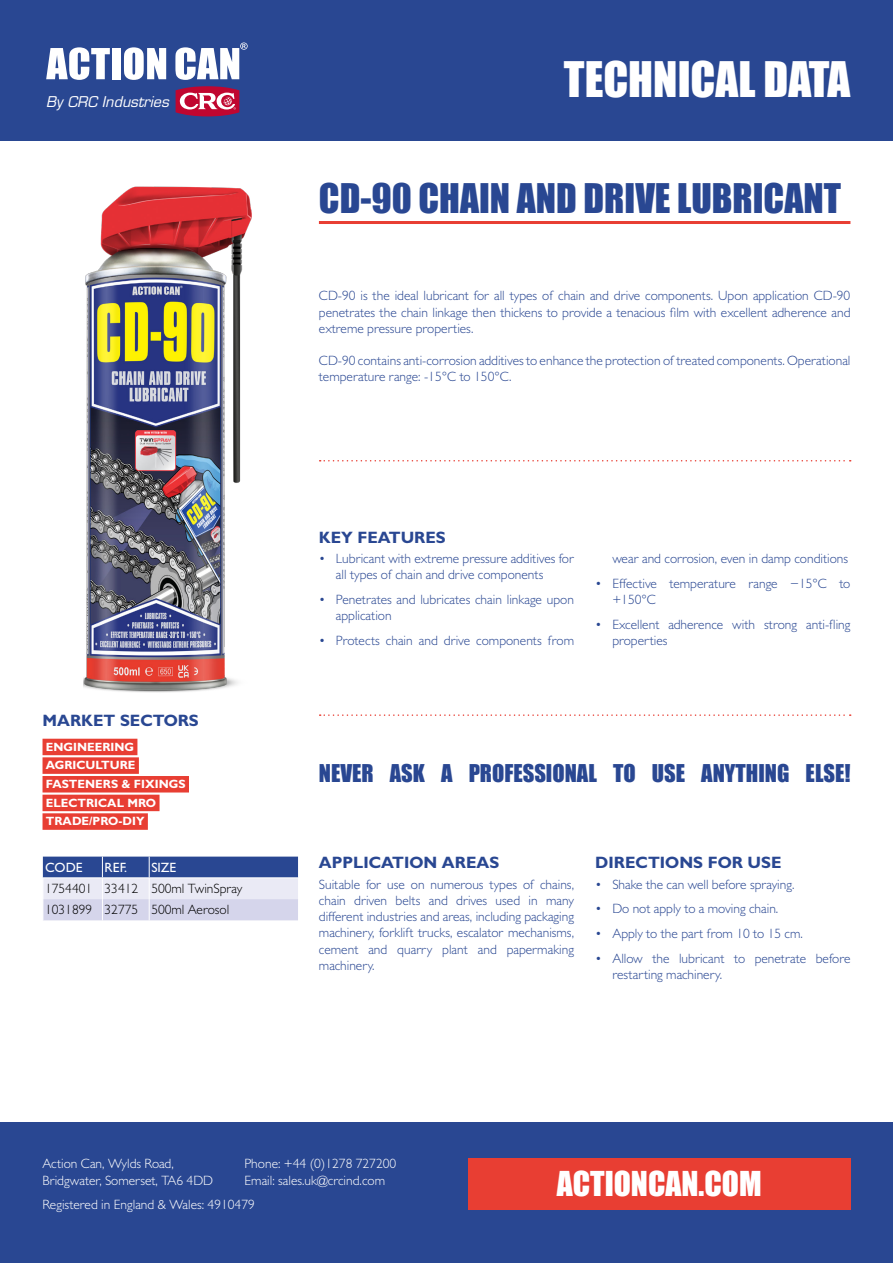
<style>
.page{position:relative;width:893px;height:1263px;background:#fff}
.page>*{position:absolute;margin:0;border:0;box-sizing:border-box;transform-origin:0 0}
.t1{font:45px "Impact";color:#fff}
.t2{font:37.5px "Impact";color:#294792}
.t3{font:31.5px "Impact";color:#fff}
.t4{font:22.5px "Impact";color:#294792}
.t5{font:700 16.5px "Gill Sans MT Pro";color:#294792}
.t6{font:italic 14.55px "Eurostile LT Std";color:#fff}
.t7{font:300 13.5px/16.2px "Gill Sans MT Pro";color:#294792}
.t8{font:300 13.5px/16.2px "Gill Sans MT Pro";color:#fff}
.t9{font:300 13.5px/21.3px "Gill Sans MT Pro";color:#000}
.t10{font:500 13.5px "Gill Sans MT Pro";color:#fff}
.t11{font:700 12px/18.6px "Gill Sans MT Pro";color:#fff}
</style>
<div class="page">
<div style="left:0;top:1123px;width:893px;height:140px;background:#294792"></div>
<div style="left:0;top:0;width:893px;height:140px;background:#294792"></div>
<div style="left:468px;top:1158px;width:382px;height:51px;background:#e83e33"></div>
<svg style="left:46px;top:47px;width:64px;height:33px"></svg>
<div style="left:112px;top:48px;width:9px;height:31px;background:#fff"></div>
<svg style="left:124px;top:47px;width:42px;height:33px"></svg>
<svg style="left:175px;top:43px;width:73px;height:37px"></svg>
<svg style="left:176px;top:86px;width:63px;height:30px"></svg>
<img style="left:84px;top:186px;width:168px;height:507px">
<hr style="left:319px;top:221px;width:531px;height:3px;background:#e83e33">
<svg style="left:320px;top:460px;width:531px;height:1px"></svg>
<svg style="left:320px;top:714px;width:531px;height:2px"></svg>
<div style="left:43px;top:739px;width:94px;height:16px;background:#e83e33"></div>
<div style="left:43px;top:757px;width:96px;height:17px;background:#e83e33"></div>
<div style="left:43px;top:776px;width:146px;height:16px;background:#e83e33"></div>
<div style="left:43px;top:795px;width:117px;height:16px;background:#e83e33"></div>
<div style="left:43px;top:813px;width:105px;height:17px;background:#e83e33"></div>
<svg style="left:43px;top:857px;width:255px;height:63px"></svg>
<p class="t6" style="left:46px;top:93px;width:124px">By CRC Industries</p>
<p class="t5" style="left:43px;top:710px;width:158px">MARKET SECTORS</p>
<p class="t11" style="left:46px;top:737px;width:141px">ENGINEERING<br>AGRICULTURE<br>FASTENERS &amp; FIXINGS<br>ELECTRICAL MRO<br>TRADE/PRO-DIY</p>
<p class="t10" style="left:45px;top:859px;width:39px">CODE</p>
<p class="t10" style="left:105px;top:859px;width:24px">REF.</p>
<p class="t10" style="left:151px;top:859px;width:27px">SIZE</p>
<p class="t9" style="left:45px;top:878px;width:199px">1754401 33412 500ml TwinSpray<br>1031899 32775 500ml Aerosol</p>
<h1 class="t1" style="left:564px;top:45px;width:288px">TECHNICAL DATA</h1>
<h2 class="t2" style="left:319px;top:169px;width:524px">CD-90 CHAIN AND DRIVE LUBRICANT</h2>
<p class="t7" style="left:319px;top:287px;width:533px;text-align:justify">CD-90 is the ideal lubricant for all types of chain and drive components. Upon application CD-90 penetrates the chain linkage then thickens to provide a tenacious film with excellent adherence and extreme pressure properties.</p>
<p class="t7" style="left:319px;top:352px;width:533px">CD-90 contains anti-corrosion additives to enhance the protection of treated components. Operational temperature range: -15°C to 150°C.</p>
<p class="t5" style="left:319px;top:527px;width:128px">KEY FEATURES</p>
<p class="t7" style="left:336px;top:550px;width:240px;text-indent:-17px">• Lubricant with extreme pressure additives for all types of chain and drive components</p>
<p class="t7" style="left:336px;top:591px;width:240px;text-indent:-17px">• Penetrates and lubricates chain linkage upon application</p>
<p class="t7" style="left:319px;top:632px;width:257px">• Protects chain and drive components from</p>
<p class="t7" style="left:612px;top:550px;width:237px">wear and corrosion, even in damp conditions</p>
<p class="t7" style="left:612px;top:575px;width:240px;text-indent:-17px">• Effective temperature range −15°C to +150°C</p>
<p class="t7" style="left:612px;top:616px;width:240px;text-indent:-17px">• Excellent adherence with strong anti-fling properties</p>
<h3 class="t4" style="left:319px;top:756px;width:533px">NEVER ASK A PROFESSIONAL TO USE ANYTHING ELSE!</h3>
<p class="t5" style="left:319px;top:852px;width:182px">APPLICATION AREAS</p>
<p class="t7" style="left:319px;top:876px;width:257px;text-align:justify">Suitable for use on numerous types of chains, chain driven belts and drives used in many different industries and areas, including packaging machinery, forklift trucks, escalator mechanisms, cement and quarry plant and papermaking machinery.</p>
<p class="t5" style="left:595px;top:852px;width:188px">DIRECTIONS FOR USE</p>
<p class="t7" style="left:595px;top:876px;width:201px">• Shake the can well before spraying.</p>
<p class="t7" style="left:595px;top:900px;width:184px">• Do not apply to a moving chain.</p>
<p class="t7" style="left:595px;top:925px;width:209px">• Apply to the part from 10 to 15 cm.</p>
<p class="t7" style="left:612px;top:950px;width:240px;text-indent:-17px">• Allow the lubricant to penetrate before restarting machinery.</p>
<p class="t8" style="left:43px;top:1155px;width:172px">Action Can, Wylds Road,<br>Bridgwater, Somerset, TA6 4DD</p>
<p class="t8" style="left:244px;top:1155px;width:153px">Phone: +44 (0)1278 727200<br>Email: sales.uk@crcind.com</p>
<h3 class="t3" style="left:557px;top:1159px;width:206px">ACTIONCAN.COM</h3>
<p class="t8" style="left:43px;top:1196px;width:214px">Registered in England &amp; Wales: 4910479</p>
</div>
